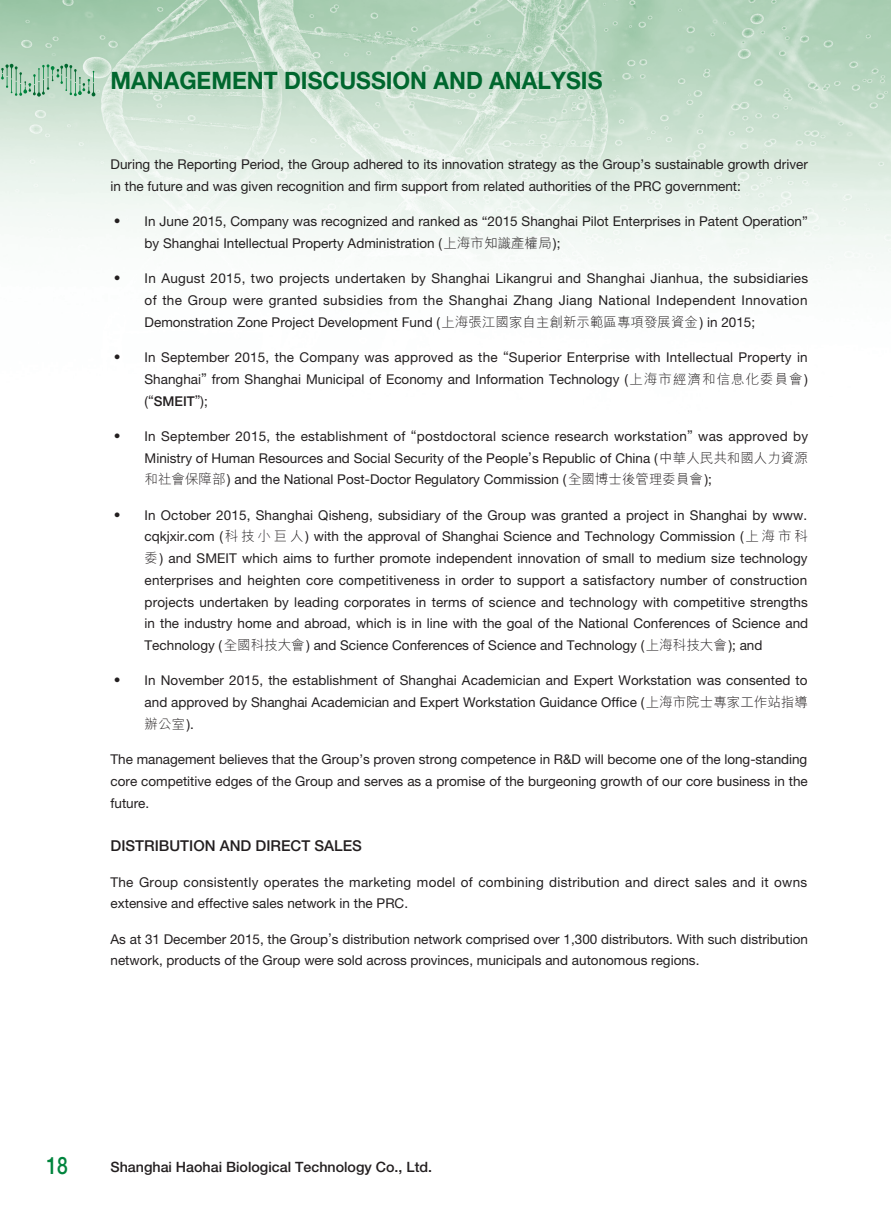
<style>
.page{position:relative;width:893px;height:1212px;background:#fff}
.page>*{position:absolute;margin:0;border:0;box-sizing:border-box;transform-origin:0 0}
.t1{font:700 24px "Helvetica Neue LT Std";color:#00672e;scale:.95 1}
.t2{font:500 24px "Helvetica Neue LT Std";color:#00843d;scale:.8 1}
._3__標題{font:500 15px "Helvetica Neue LT Std";color:#231f20}
.t3{font:500 14.25px "Helvetica Neue LT Std";color:#231f20}
._1__內文{font:13.5px/21.8px "Helvetica Neue LT Std";color:#231f20;text-align:justify}
._1__內文-2{font:13.5px/21.8px "Helvetica Neue LT Std";letter-spacing:.02em;color:#231f20}
._1__內文-3{font:300 13.5px "M Hei HK";color:#231f20}
.s1{font-family:"M Hei HK";font-weight:300}
.s2{font-weight:500}
</style>
<div class="page">
<img style="left:0;top:0;width:891px;height:271px">
<svg style="left:1px;top:64px;width:94px;height:33px;background:#a2cab0"></svg>
<h1 class="t1" style="left:111px;top:66px;width:519px">MANAGEMENT DISCUSSION AND ANALYSIS</h1>
<p class="_1__內文" style="left:111px;top:154px;width:699px">During the Reporting Period, the Group adhered to its innovation strategy as the Group’s sustainable growth driver in the future and was given recognition and firm support from related authorities of the PRC government:</p>
<p class="_1__內文-3" style="left:111px;top:215px;width:15px">‧</p>
<p class="_1__內文" style="left:145px;top:211px;width:665px">In June 2015, Company was recognized and ranked as “2015 Shanghai Pilot Enterprises in Patent Operation” by Shanghai Intellectual Property Administration (<span class="s1">上海市知識產權局</span>);</p>
<p class="_1__內文-3" style="left:111px;top:272px;width:15px">‧</p>
<p class="_1__內文" style="left:145px;top:268px;width:665px">In August 2015, two projects undertaken by Shanghai Likangrui and Shanghai Jianhua, the subsidiaries of the Group were granted subsidies from the Shanghai Zhang Jiang National Independent Innovation Demonstration Zone Project Development Fund (<span class="s1">上海張江國家自主創新示範區專項發展資金</span>) in 2015;</p>
<p class="_1__內文-3" style="left:111px;top:350px;width:15px">‧</p>
<p class="_1__內文" style="left:145px;top:346px;width:665px">In September 2015, the Company was approved as the “Superior Enterprise with Intellectual Property in Shanghai” from Shanghai Municipal of Economy and Information Technology (<span class="s1">上海市經濟和信息化委員會</span>) (“<span class="s2">SMEIT</span>”);</p>
<p class="_1__內文-3" style="left:111px;top:429px;width:15px">‧</p>
<p class="_1__內文" style="left:145px;top:425px;width:665px">In September 2015, the establishment of “postdoctoral science research workstation” was approved by Ministry of Human Resources and Social Security of the People’s Republic of China (<span class="s1">中華人民共和國人力資源和社會保障部</span>) and the National Post-Doctor Regulatory Commission (<span class="s1">全國博士後管理委員會</span>);</p>
<p class="_1__內文-3" style="left:111px;top:508px;width:15px">‧</p>
<p class="_1__內文" style="left:145px;top:504px;width:665px">In October 2015, Shanghai Qisheng, subsidiary of the Group was granted a project in Shanghai by www. cqkjxir.com (<span class="s1">科技小巨人</span>) with the approval of Shanghai Science and Technology Commission (<span class="s1">上海市科委</span>) and SMEIT which aims to further promote independent innovation of small to medium size technology enterprises and heighten core competitiveness in order to support a satisfactory number of construction projects undertaken by leading corporates in terms of science and technology with competitive strengths in the industry home and abroad, which is in line with the goal of the National Conferences of Science and Technology (<span class="s1">全國科技大會</span>) and Science Conferences of Science and Technology (<span class="s1">上海科技大會</span>); and</p>
<p class="_1__內文-3" style="left:111px;top:674px;width:15px">‧</p>
<p class="_1__內文" style="left:145px;top:670px;width:665px">In November 2015, the establishment of Shanghai Academician and Expert Workstation was consented to and approved by Shanghai Academician and Expert Workstation Guidance Office (<span class="s1">上海市院士專家工作站指導辦公室</span>).</p>
<p class="_1__內文" style="left:111px;top:748px;width:699px">The management believes that the Group’s proven strong competence in R&amp;D will become one of the long-standing core competitive edges of the Group and serves as a promise of the burgeoning growth of our core business in the future.</p>
<p class="_3__標題" style="left:111px;top:837px;width:253px">DISTRIBUTION AND DIRECT SALES</p>
<p class="_1__內文-2" style="left:111px;top:871px;width:698px">The Group consistently operates the marketing model of combining distribution and direct sales and it owns extensive and effective sales network in the PRC.</p>
<p class="_1__內文" style="left:111px;top:928px;width:699px">As at 31 December 2015, the Group’s distribution network comprised over 1,300 distributors. With such distribution network, products of the Group were sold across provinces, municipals and autonomous regions.</p>
<h1 class="t2" style="left:47px;top:1151px;width:28px">18</h1>
<p class="t3" style="left:111px;top:1158px;width:323px">Shanghai Haohai Biological Technology Co., Ltd.</p>
</div>
